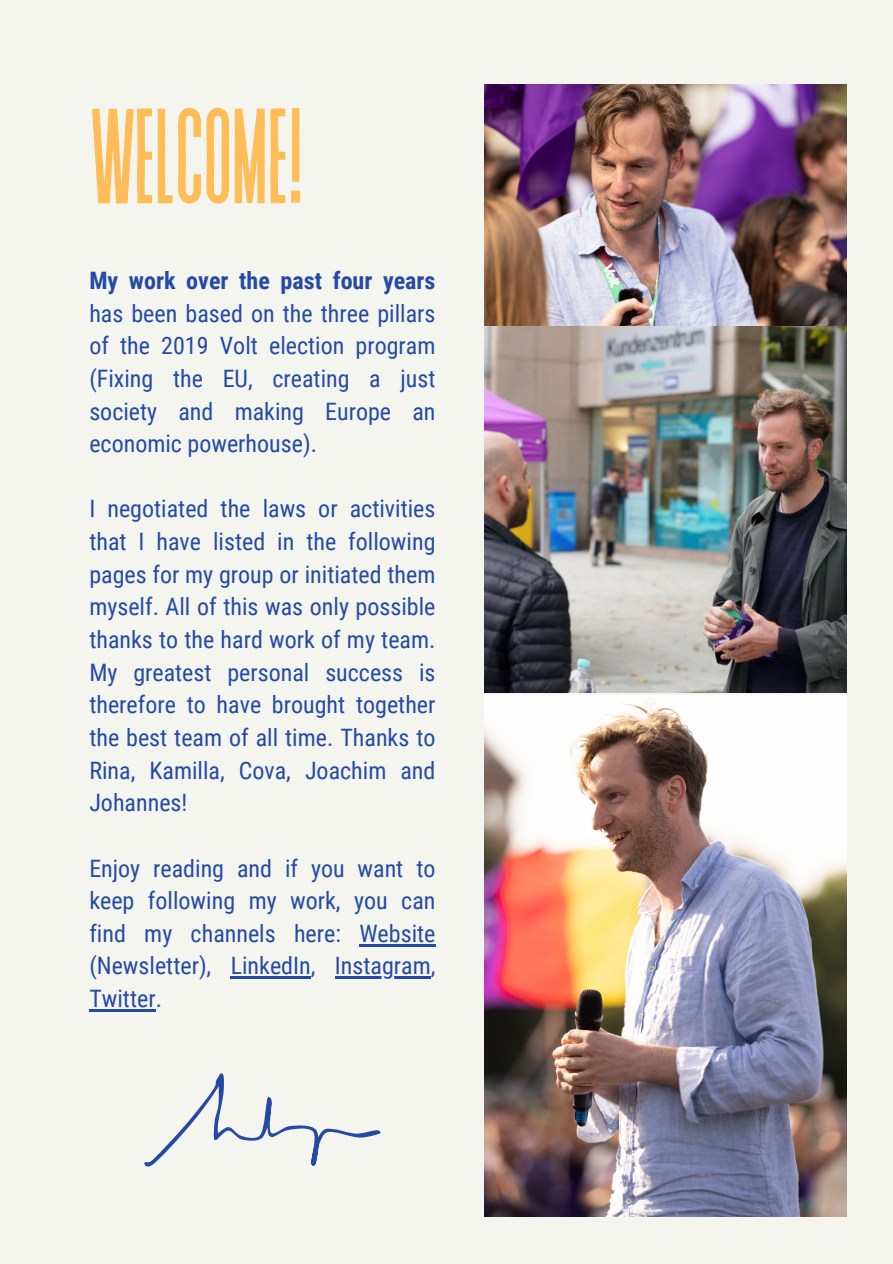
<style>
.page{position:relative;width:893px;height:1264px;background:#fff}
.page>*{position:absolute;margin:0;border:0;box-sizing:border-box;transform-origin:0 0}
.t1{font:135px "Revive 80 Tall";letter-spacing:-.03em;color:#ffbd59}
.t2{font:24px/32.7px "Roboto Condensed";color:#254aa5;text-align:justify}
.t3{font:700 24px "Roboto Condensed";color:#254aa5}
</style>
<div class="page">
<div style="left:0;top:0;width:892px;height:1263px;background:#f5f5ef"></div>
<img style="left:484px;top:85px;width:362px;height:607px">
<img style="left:484px;top:695px;width:362px;height:521px">
<hr style="left:359px;top:944px;width:76px;height:2px;background:#254aa5">
<hr style="left:231px;top:976px;width:80px;height:2px;background:#254aa5">
<hr style="left:335px;top:976px;width:96px;height:2px;background:#254aa5">
<hr style="left:89px;top:1009px;width:67px;height:2px;background:#254aa5">
<svg style="left:144px;top:1073px;width:236px;height:93px"></svg>
<h1 class="t1" style="left:89px;top:87px;width:217px">WELCOME!</h1>
<p class="t3" style="left:89px;top:263px;width:347px">My work over the past four years</p>
<p class="t2" style="left:89px;top:296px;width:347px">has been based on the three pillars of the 2019 Volt election program (Fixing the EU, creating a just society and making Europe an economic powerhouse).</p>
<p class="t2" style="left:89px;top:491px;width:347px">I negotiated the laws or activities that I have listed in the following pages for my group or initiated them myself. All of this was only possible thanks to the hard work of my team.<br>My greatest personal success is therefore to have brought together the best team of all time. Thanks to Rina, Kamilla, Cova, Joachim and Johannes!</p>
<p class="t2" style="left:89px;top:850px;width:347px">Enjoy reading and if you want to keep following my work, you can find my channels here: Website (Newsletter), LinkedIn, Instagram, Twitter.</p>
</div>
